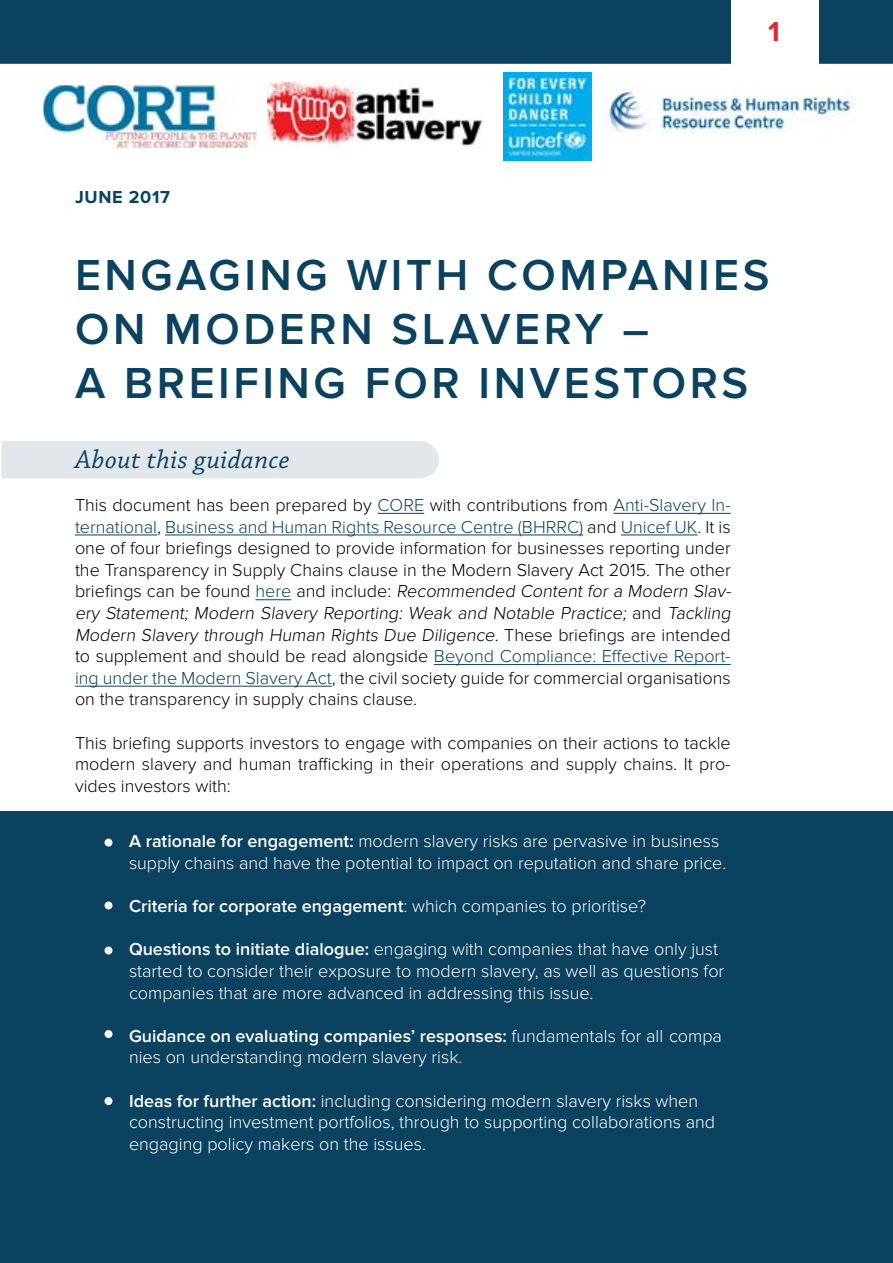
<style>
.page{position:relative;width:893px;height:1263px;background:#fff}
.page>*{position:absolute;margin:0;border:0;box-sizing:border-box;transform-origin:0 0}
.t1{font:600 45px/54px "Proxima Nova";letter-spacing:.08em;color:#0b4260}
.t2{font:700 28.5px "Proxima Nova";color:#e22836}
.t3{font:italic 27px "Chaparral Pro";letter-spacing:.02em;color:#0b4260}
.t4{font:300 18px/21.6px "Proxima Nova";color:#000}
.t5{font:300 18px/21.6px "Proxima Nova";color:#fff}
.t6{font:600 18px "Proxima Nova";color:#fff}
.t7{font:700 18px "Proxima Nova";letter-spacing:.04em;color:#0b4260}
.s1{color:#0b4260}
.s2{font-weight:600}
.s3{font-weight:300}
</style>
<div class="page">
<div style="left:0;top:0;width:893px;height:64px;background:#0b4260"></div>
<div style="left:1px;top:441px;width:438px;height:37px;background:#e1e7eb"></div>
<img style="left:607px;top:88px;width:247px;height:46px">
<hr style="left:377px;top:513px;width:47px;height:1px;background:#0b4260">
<hr style="left:613px;top:513px;width:118px;height:1px;background:#0b4260">
<hr style="left:75px;top:535px;width:82px;height:1px;background:#0b4260">
<hr style="left:165px;top:535px;width:418px;height:1px;background:#0b4260">
<hr style="left:621px;top:535px;width:77px;height:1px;background:#0b4260">
<hr style="left:255px;top:599px;width:36px;height:1px;background:#0b4260">
<hr style="left:434px;top:664px;width:297px;height:1px;background:#0b4260">
<hr style="left:75px;top:686px;width:257px;height:1px;background:#0b4260">
<img style="left:45px;top:86px;width:210px;height:60px">
<div style="left:42px;top:83px;width:216px;height:66px;border:2px solid #fff"></div>
<div style="left:0;top:811px;width:893px;height:452px;background:#0b4260"></div>
<div style="left:731px;top:0;width:88px;height:75px;background:#fff"></div>
<div style="left:105px;top:839px;width:8px;height:7px;background:#fff;border-radius:50%"></div>
<div style="left:105px;top:901px;width:8px;height:8px;background:#fff;border-radius:50%"></div>
<div style="left:105px;top:946px;width:8px;height:8px;background:#fff;border-radius:50%"></div>
<div style="left:105px;top:1030px;width:8px;height:8px;background:#fff;border-radius:50%"></div>
<div style="left:105px;top:1097px;width:8px;height:8px;background:#fff;border-radius:50%"></div>
<img style="left:504px;top:73px;width:87px;height:87px">
<img style="left:267px;top:82px;width:217px;height:67px">
<p class="t7" style="left:75px;top:186px;width:97px">JUNE 2017</p>
<h2 class="t2" style="left:768px;top:15px;width:13px">1</h2>
<h1 class="t1" style="left:75px;top:249px;width:696px">ENGAGING WITH COMPANIES<br>ON MODERN SLAVERY –<br>A BREIFING FOR INVESTORS</h1>
<h3 class="t3" style="left:75px;top:444px;width:216px">About this guidance</h3>
<p class="t4" style="left:75px;top:494px;width:660px">This document has been prepared by <span class="s1">CORE</span> with contributions from <span class="s1">Anti-Slavery In&shy;ternational</span>, <span class="s1">Business and Human Rights Resource Centre (BHRRC)</span> and <span class="s1">Unicef UK</span>. It is one of four briefings designed to provide information for businesses reporting under the Transparency in Supply Chains clause in the Modern Slavery Act 2015. The other briefings can be found <span class="s1">here</span> and include: Recommended Content for a Modern Slav&shy;ery Statement; Modern Slavery Reporting: Weak and Notable Practice; a n d Tackling Modern Slavery through Human Rights Due Diligence. T h es e b ri efi n g s a re i nte n d e d to supplement and should be read alongside <span class="s1">Beyond Compliance: Effective Report&shy;ing under the Modern Slavery Act</span>, the civil society guide for commercial organisations on the transparency in supply chains clause.</p>
<p class="t4" style="left:75px;top:732px;width:657px;text-align:justify">This briefing supports investors to engage with companies on their actions to tackle modern slavery and human trafficking in their operations and supply chains. It pro&shy;vides investors with:</p>
<p class="t5" style="left:129px;top:831px;width:599px"><span class="s2">A rationale for engagement:</span> modern slavery risks are pervasive in business supply chains and have the potential to impact on reputation and share price.</p>
<p class="t6" style="left:129px;top:896px;width:519px">Criteria for corporate engagement<span class="s3">: which companies to prioritise?</span></p>
<p class="t5" style="left:129px;top:939px;width:597px"><span class="s2">Questions to initiate dialogue:</span> engaging with companies that have only just started to consider their exposure to modern slavery, as well as questions for companies that are more advanced in addressing this issue.</p>
<p class="t5" style="left:129px;top:1025px;width:594px"><span class="s2">Guidance on evaluating companies’ responses:</span> fundamentals for all compa nies on understanding modern slavery risk.</p>
<p class="t5" style="left:129px;top:1090px;width:588px"><span class="s2">Ideas for further action:</span> including considering modern slavery risks when constructing investment portfolios, through to supporting collaborations and engaging policy makers on the issues.</p>
</div>
